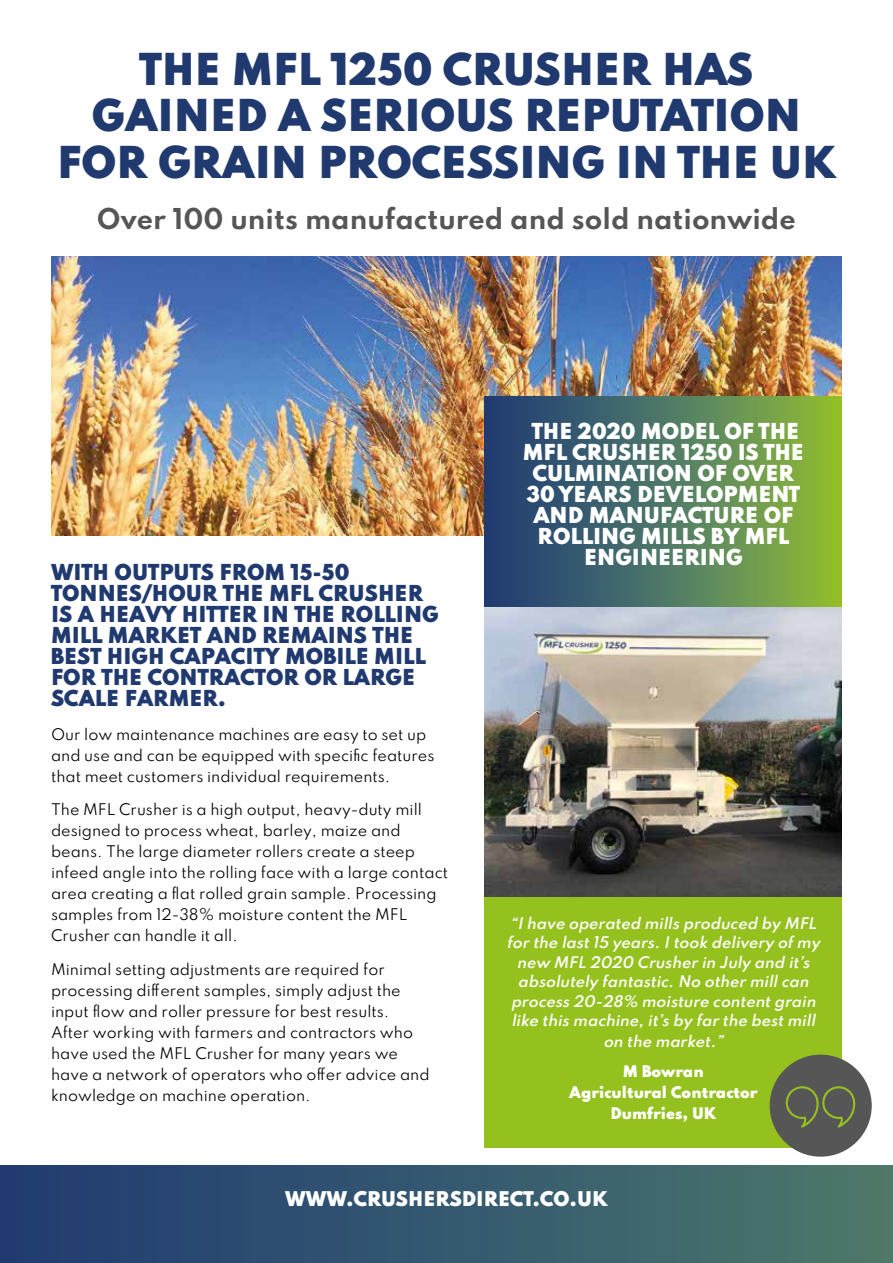
<style>
.page{position:relative;width:893px;height:1263px;background:#fff}
.page>*{position:absolute;margin:0;border:0;box-sizing:border-box;transform-origin:0 0}
.t1{font:900 39px/46.8px "Spartan";color:#203a70;text-align:center}
.t2{font:700 25.5px "Spartan";color:#575656}
.t3{font:900 19.5px/21px "Spartan";color:#203a70}
.t4{font:900 19.5px/21px "Spartan";color:#fff;text-align:center}
.t5{font:900 18px "Spartan";color:#fff}
.t6{font:14.25px/21px "Spartan";color:#000}
.t7{font:italic 600 14.25px/19.5px "Spartan";color:#fff;text-align:center}
.t8{font:900 14.25px/21px "Spartan";color:#fff;text-align:center}
</style>
<div class="page">
<img style="left:51px;top:257px;width:791px;height:279px">
<svg style="left:485px;top:396px;width:357px;height:212px"></svg>
<div style="left:485px;top:884px;width:357px;height:264px;background:#95c11f"></div>
<img style="left:485px;top:608px;width:357px;height:289px">
<div style="left:0;top:1165px;width:893px;height:98px;background:linear-gradient(to right,#1f3a73,#4d786b)"></div>
<svg style="left:770px;top:1054px;width:102px;height:103px"></svg>
<h1 class="t1" style="left:57px;top:49px;width:780px">THE MFL 1250 CRUSHER HAS<br>GAINED A SERIOUS REPUTATION<br>FOR GRAIN PROCESSING IN THE UK</h1>
<h2 class="t2" style="left:97px;top:207px;width:701px">Over 100 units manufactured and sold nationwide</h2>
<h3 class="t3" style="left:51px;top:563px;width:389px">WITH OUTPUTS FROM 15-50<br>TONNES/HOUR THE MFL CRUSHER<br>IS A HEAVY HITTER IN THE ROLLING<br>MILL MARKET AND REMAINS THE<br>BEST HIGH CAPACITY MOBILE MILL<br>FOR THE CONTRACTOR OR LARGE<br>SCALE FARMER.</h3>
<p class="t6" style="left:51px;top:725px;width:385px">Our low maintenance machines are easy to set up and use and can be equipped with specific features that meet customers individual requirements.</p>
<p class="t6" style="left:51px;top:801px;width:399px">The MFL Crusher is a high output, heavy-duty mill designed to process wheat, barley, maize and beans. The large diameter rollers create a steep infeed angle into the rolling face with a large contact area creating a flat rolled grain sample. Processing samples from 12-38% moisture content the MFL Crusher can handle it all.</p>
<p class="t6" style="left:51px;top:960px;width:380px">Minimal setting adjustments are required for processing different samples, simply adjust the input flow and roller pressure for best results.<br>After working with farmers and contractors who have used the MFL Crusher for many years we have a network of operators who offer advice and knowledge on machine operation.</p>
<h3 class="t4" style="left:523px;top:423px;width:283px">THE 2020 MODEL OF THE<br>MFL CRUSHER 1250 IS THE<br>CULMINATION OF OVER<br>30 YEARS DEVELOPMENT<br>AND MANUFACTURE OF<br>ROLLING MILLS BY MFL<br>ENGINEERING</h3>
<p class="t7" style="left:507px;top:915px;width:315px">“I have operated mills produced by MFL for the last 15 years. I took delivery of my new MFL 2020 Crusher in July and it’s absolutely fantastic. No other mill can process 20-28% moisture content grain like this machine, it’s by far the best mill</p>
<p class="t7" style="left:603px;top:1033px;width:124px">on the market.”</p>
<p class="t8" style="left:569px;top:1062px;width:190px">M Bowran<br>Agricultural Contractor<br>Dumfries, UK</p>
<p class="t5" style="left:285px;top:1191px;width:324px">WWW.CRUSHERSDIRECT.CO.UK</p>
</div>
